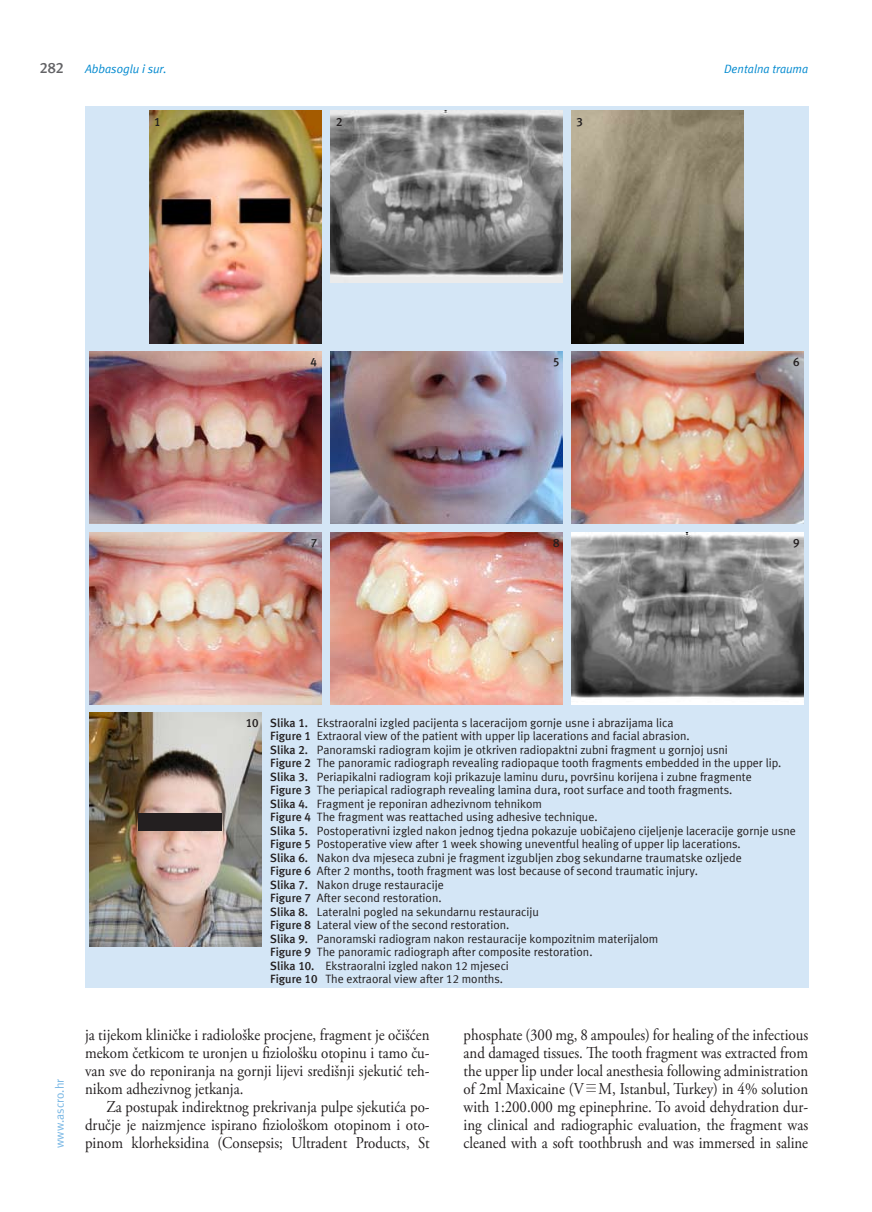
<style>
.page{position:relative;width:872px;height:1212px;background:#fff}
.page>*{position:absolute;margin:0;border:0;box-sizing:border-box;transform-origin:0 0}
.t1{font:16.5px/18px "Adobe Garamond Pro";color:#231f20;text-align:justify;scale:.9 1}
.t2{font:700 15px "Meta ASC";color:#636366}
.t3{font:12px/13.5px "Meta ASC";color:#231f20}
.t4{font:italic 12px "Meta ASC";color:#0089cf}
.t5{font:12px "Meta ASC";color:#77b6e4}
.t6{font:700 12px "Meta ASC";color:#231f20}
.s1{font-weight:700}
.s2{font-family:"Li Song Pro"}
</style>
<div class="page">
<div style="left:85px;top:106px;width:723px;height:881px;background:#d4e6f6"></div>
<img style="left:150px;top:111px;width:172px;height:232px">
<img style="left:89px;top:712px;width:172px;height:234px">
<img style="left:571px;top:111px;width:172px;height:232px">
<img style="left:330px;top:111px;width:233px;height:172px">
<img style="left:89px;top:351px;width:233px;height:173px">
<img style="left:330px;top:351px;width:233px;height:173px">
<img style="left:571px;top:351px;width:233px;height:173px">
<img style="left:89px;top:532px;width:233px;height:172px">
<img style="left:330px;top:532px;width:233px;height:172px">
<img style="left:571px;top:532px;width:233px;height:172px">
<div style="left:138px;top:813px;width:83px;height:18px;background:#231f20"></div>
<p class="t2" style="left:40px;top:59px;width:26px">282</p>
<p class="t4" style="left:724px;top:62px;width:86px">Dentalna trauma</p>
<p class="t4" style="left:85px;top:62px;width:83px">Abbasoglu i sur.</p>
<p class="t6" style="left:154px;top:114px;width:8px">1</p>
<p class="t6" style="left:336px;top:114px;width:8px">2</p>
<p class="t6" style="left:576px;top:114px;width:8px">3</p>
<p class="t6" style="left:311px;top:354px;width:8px">4</p>
<p class="t6" style="left:553px;top:354px;width:8px">5</p>
<p class="t6" style="left:793px;top:354px;width:8px">6</p>
<p class="t6" style="left:311px;top:536px;width:8px">7</p>
<p class="t6" style="left:553px;top:536px;width:8px">8</p>
<p class="t6" style="left:793px;top:536px;width:8px">9</p>
<p class="t5" style="left:53px;top:1148px;width:71px;rotate:-90deg">www.ascro.hr</p>
<p class="t6" style="left:246px;top:716px;width:14px">10</p>
<p class="t3" style="left:270px;top:716px;width:527px"><span class="s1">Slika 1.</span> Ekstraoralni izgled pacijenta s laceracijom gornje usne i abrazijama lica<br><span class="s1">Figure 1</span> Extraoral view of the patient with upper lip lacerations and facial abrasion.<br><span class="s1">Slika 2.</span> Panoramski radiogram kojim je otkriven radiopaktni zubni fragment u gornjoj usni<br><span class="s1">Figure 2</span> The panoramic radiograph revealing radiopaque tooth fragments embedded in the upper lip.<br><span class="s1">Slika 3.</span> Periapikalni radiogram koji prikazuje laminu duru, površinu korijena i zubne fragmente<br><span class="s1">Figure 3</span> The periapical radiograph revealing lamina dura, root surface and tooth fragments.<br><span class="s1">Slika 4.</span> Fragment je reponiran adhezivnom tehnikom<br><span class="s1">Figure 4</span> The fragment was reattached using adhesive technique.<br><span class="s1">Slika 5.</span> Postoperativni izgled nakon jednog tjedna pokazuje uobičajeno cijeljenje laceracije gornje usne <span class="s1">Figure 5</span> Postoperative view after 1 week showing uneventful healing of upper lip lacerations.<br><span class="s1">Slika 6.</span> Nakon dva mjeseca zubni je fragment izgubljen zbog sekundarne traumatske ozljede<br><span class="s1">Figure 6</span> After 2 months, tooth fragment was lost because of second traumatic injury.<br><span class="s1">Slika 7.</span> Nakon druge restauracije<br><span class="s1">Figure 7</span> After second restoration.<br><span class="s1">Slika 8.</span> Lateralni pogled na sekundarnu restauraciju<br><span class="s1">Figure 8</span> Lateral view of the second restoration.<br><span class="s1">Slika 9.</span> Panoramski radiogram nakon restauracije kompozitnim materijalom<br><span class="s1">Figure 9</span> The panoramic radiograph after composite restoration.<br><span class="s1">Slika 10.</span> Ekstraoralni izgled nakon 12 mjeseci<br><span class="s1">Figure 10</span> The extraoral view after 12 months.</p>
<h1 class="t1" style="left:85px;top:1026px;width:384px">ja tijekom kliničke i radiološke procjene, fragment je očišćen mekom četkicom te uronjen u fiziološku otopinu i tamo ču&shy;van sve do reponiranja na gornji lijevi središnji sjekutić teh&shy;nikom adhezivnog jetkanja.</h1>
<h1 class="t1" style="left:85px;top:1098px;width:384px;text-indent:21px">Za postupak indirektnog prekrivanja pulpe sjekutića po&shy;dručje je naizmjence ispirano fiziološkom otopinom i oto&shy;pinom klorheksidina (Consepsis; Ultradent Products, St</h1>
<p class="t1" style="left:463px;top:1026px;width:384px">phosphate (300 mg, 8 ampoules) for healing of the infectious and damaged tissues. The tooth fragment was extracted from the upper lip under local anesthesia following administration of 2ml Maxicaine (V<span class="s2">≣</span>M, Istanbul, Turkey) in 4% solution with 1:200.000 mg epinephrine. To avoid dehydration dur&shy;ing clinical and radiographic evaluation, the fragment was cleaned with a soft toothbrush and was immersed in saline</p>
</div>
